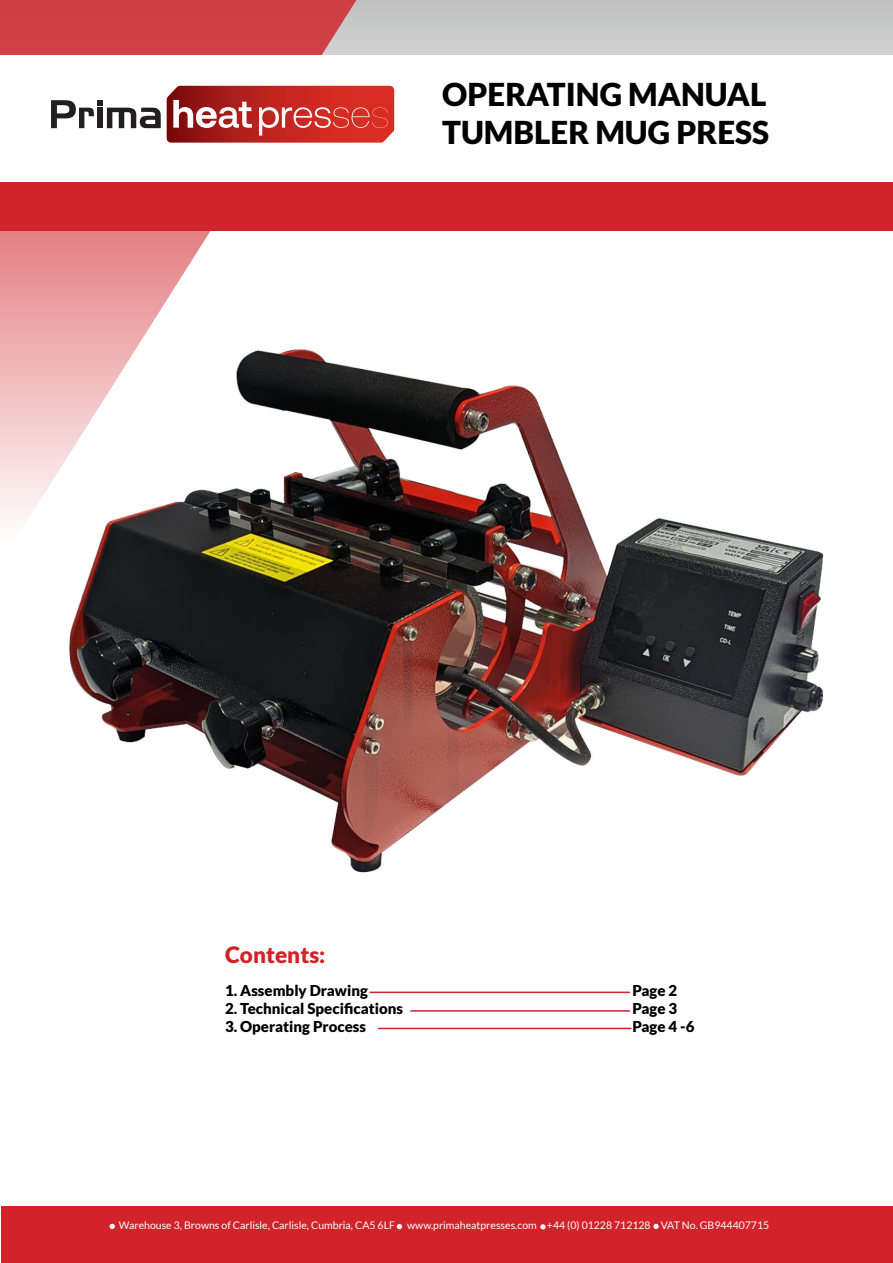
<style>
.page{position:relative;width:893px;height:1263px;background:#fff}
.page>*{position:absolute;margin:0;border:0;box-sizing:border-box;transform-origin:0 0}
.t1{font:900 31.5px "Lato";color:#000}
.t2{font:900 22.5px "Lato";color:#d2222a}
.t3{font:900 15px "Lato";color:#000}
.t4{font:10.5px "Lato";color:#fff}
</style>
<div class="page">
<div style="left:1px;top:1px;width:892px;height:229px;background:#c9caca"></div>
<svg style="left:0;top:0;width:356px;height:518px"></svg>
<div style="left:1px;top:1206px;width:892px;height:57px;background:#d2222a"></div>
<svg style="left:653px;top:1224px;width:6px;height:5px"></svg>
<svg style="left:110px;top:1224px;width:5px;height:5px"></svg>
<svg style="left:397px;top:1224px;width:5px;height:5px"></svg>
<svg style="left:540px;top:1224px;width:6px;height:5px"></svg>
<div style="left:0;top:55px;width:893px;height:175px;background:#fff"></div>
<div style="left:0;top:182px;width:893px;height:48px;background:#d1232a"></div>
<svg style="left:167px;top:86px;width:227px;height:57px;background:#c5423d"></svg>
<svg style="left:51px;top:100px;width:110px;height:28px"></svg>
<hr style="left:370px;top:991px;width:260px;height:2px;background:#d1232a">
<hr style="left:410px;top:1010px;width:220px;height:2px;background:#d1232a">
<hr style="left:378px;top:1028px;width:253px;height:1px;background:#d1232a">
<img style="left:69px;top:349px;width:754px;height:524px">
<p class="t1" style="left:442px;top:76px;width:326px">OPERATING MANUAL</p>
<p class="t1" style="left:442px;top:114px;width:329px">TUMBLER MUG PRESS</p>
<p class="t2" style="left:225px;top:941px;width:102px">Contents:</p>
<p class="t3" style="left:225px;top:982px;width:144px">1. Assembly Drawing</p>
<p class="t3" style="left:225px;top:1000px;width:179px">2. Technical Specifications</p>
<p class="t3" style="left:225px;top:1018px;width:142px">3. Operating Process</p>
<p class="t3" style="left:632px;top:982px;width:46px">Page 2</p>
<p class="t3" style="left:632px;top:1000px;width:46px">Page 3</p>
<p class="t3" style="left:632px;top:1018px;width:64px">Page 4 -6</p>
<p class="t4" style="left:119px;top:1219px;width:652px">Warehouse 3, Browns of Carlisle, Carlisle, Cumbria, CA5 6LF www.primaheatpresses.com +44 (0) 01228 712128 VAT No. GB944407715</p>
</div>
